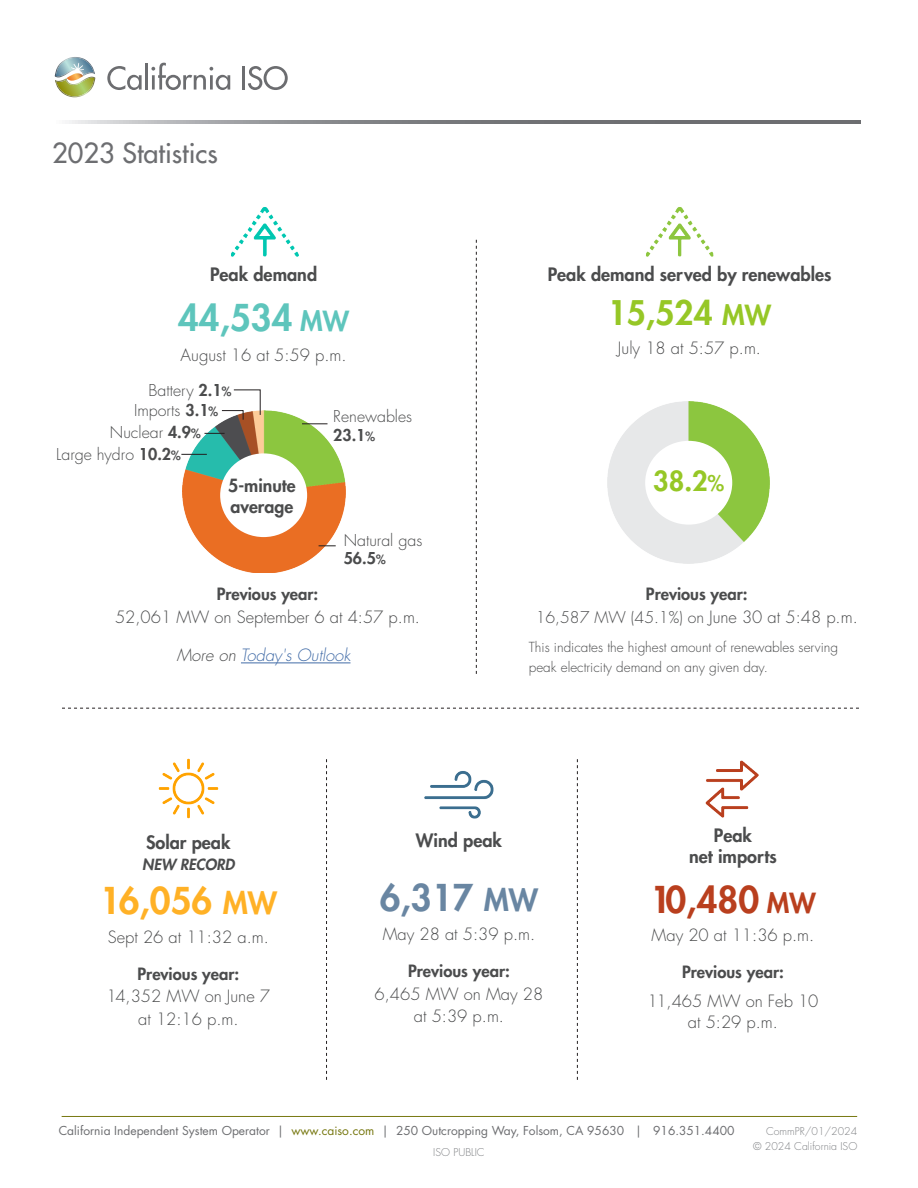
<style>
.page{position:relative;width:918px;height:1188px;background:#fff}
.page>*{position:absolute;margin:0;border:0;box-sizing:border-box;transform-origin:0 0}
.t1{font:800 36px "Futura Std";color:#5ec5bc}
.t2{font:800 36px "Futura Std";color:#b93f1e}
.t3{font:800 36px "Futura Std";color:#ffb126}
.t4{font:800 36px "Futura Std";color:#6986a2}
.t5{font:800 33px "Futura Std";color:#96c726}
.t6{font:500 27px "Futura Std";color:#6d6e71}
.t7{font:800 27px "Futura Std";color:#96c726}
.t8{font:800 18px/21px "Futura Std";color:#4b4c4d;text-align:center}
.t9{font:800 17.7px "Futura Std";color:#4b4c4d}
.t10{font:300 16.5px/22.5px "Futura Std";color:#4b4c4d;text-align:center}
.t11{font:800 16.5px "Futura Std";color:#4b4c4d}
.t12{font:italic 300 16.5px "Futura Std";color:#436da8}
.t13{font:300 15.9px/19px "Futura Std";color:#4b4c4d}
.t14{font:300 15.75px "Futura Std";color:#4b4c4d}
.t15{font:italic 800 15px "Futura Std";color:#4b4c4d}
.t16{font:300 13.5px/19.8px "Futura Std";color:#4b4c4d}
.t17{font:12px "Futura Std";color:#6c6d70}
.t18{font:300 10.5px/15px "Futura Std";color:#808285;text-align:right}
.s1{font-size:27px}
.s2{font-weight:800}
.s3{font-weight:800;font-size:12.45px}
.s4{font-size:21px}
.s5{color:#4b4c4d}
.s6{font-size:16.5px}
.s7{font-size:30px}
.s8{color:#777811}
</style>
<div class="page">
<hr style="left:62px;top:1116px;width:795px;height:1px;background:#777811">
<svg style="left:62px;top:708px;width:797px;height:1px"></svg>
<img style="left:424px;top:771px;width:70px;height:48px">
<svg style="left:476px;top:240px;width:1px;height:434px"></svg>
<svg style="left:326px;top:759px;width:1px;height:321px"></svg>
<svg style="left:577px;top:759px;width:1px;height:321px"></svg>
<img style="left:646px;top:207px;width:68px;height:50px">
<img style="left:608px;top:402px;width:162px;height:162px">
<div style="left:645px;top:441px;width:87px;height:84px;background:#fff;border-radius:50%"></div>
<img style="left:182px;top:410px;width:163px;height:163px">
<div style="left:220px;top:453px;width:87px;height:84px;background:#fff;border-radius:50%"></div>
<svg style="left:302px;top:423px;width:26px;height:1px"></svg>
<svg style="left:319px;top:545px;width:17px;height:1px"></svg>
<svg style="left:181px;top:454px;width:26px;height:1px"></svg>
<svg style="left:204px;top:433px;width:21px;height:1px"></svg>
<hr style="left:241px;top:662px;width:110px;height:1px;background:#436da8">
<img style="left:231px;top:207px;width:68px;height:50px">
<svg style="left:107px;top:66px;width:35px;height:24px"></svg>
<hr style="left:145px;top:63px;width:3px;height:27px;background:#6c6d70">
<svg style="left:151px;top:63px;width:79px;height:27px"></svg>
<hr style="left:242px;top:67px;width:3px;height:23px;background:#6c6d70">
<svg style="left:248px;top:66px;width:40px;height:24px"></svg>
<svg style="left:55px;top:57px;width:40px;height:40px"></svg>
<svg style="left:221px;top:389px;width:40px;height:32px"></svg>
<svg style="left:69px;top:120px;width:792px;height:4px;background:#87888b"></svg>
<img style="left:705px;top:760px;width:54px;height:58px">
<img style="left:158px;top:758px;width:61px;height:61px">
<p class="t6" style="left:52px;top:136px;width:167px">2023 Statistics</p>
<p class="t8" style="left:210px;top:264px;width:109px">Peak demand</p>
<p class="t1" style="left:178px;top:295px;width:173px">44,534 <span class="s1">MW</span></p>
<p class="t10" style="left:181px;top:344px;width:167px">August 16 at 5:59 p.m.</p>
<p class="t13" style="left:149px;top:381px;width:84px">Battery <span class="s2">2.1</span><span class="s3">%</span></p>
<p class="t13" style="left:134px;top:401px;width:86px">Imports <span class="s2">3.1</span><span class="s3">%</span></p>
<p class="t13" style="left:110px;top:423px;width:92px">Nuclear <span class="s2">4.9</span><span class="s3">%</span></p>
<p class="t13" style="left:56px;top:445px;width:126px">Large hydro <span class="s2">10.2</span><span class="s3">%</span></p>
<p class="t13" style="left:333px;top:407px;width:80px">Renewables<br><span class="s2">23.1</span><span class="s3">%</span></p>
<p class="t8" style="left:548px;top:264px;width:285px">Peak demand served by renewables</p>
<p class="t5" style="left:608px;top:292px;width:165px">15,524 <span class="s1">MW</span></p>
<p class="t10" style="left:618px;top:337px;width:145px">July 18 at 5:57 p.m.</p>
<p class="t9" style="left:228px;top:474px;width:69px">5-minute</p>
<p class="t7" style="left:653px;top:464px;width:72px">38.2<span class="s4">%</span></p>
<p class="t9" style="left:230px;top:495px;width:64px">average</p>
<p class="t13" style="left:344px;top:532px;width:80px;line-height:17.7px">Natural gas<br><span class="s2">56.5</span><span class="s3">%</span></p>
<p class="t11" style="left:217px;top:584px;width:103px">Previous year:</p>
<p class="t10" style="left:115px;top:606px;width:307px">52,061 MW on September 6 at 4:57 p.m.</p>
<p class="t12" style="left:177px;top:645px;width:175px"><span class="s5">More on</span> Today's Outlook</p>
<p class="t11" style="left:646px;top:584px;width:103px">Previous year:</p>
<p class="t14" style="left:536px;top:607px;width:324px">16,587 MW (45.1%) on <span class="s6">June 30 at 5:48 p.m.</span></p>
<p class="t16" style="left:529px;top:638px;width:311px">This indicates the highest amount of renewables serving peak electricity demand on any given day.</p>
<p class="t8" style="left:146px;top:832px;width:86px">Solar peak</p>
<p class="t15" style="left:142px;top:855px;width:94px">NEW RECORD</p>
<p class="t3" style="left:100px;top:878px;width:179px">16,056 <span class="s7">MW</span></p>
<p class="t10" style="left:108px;top:926px;width:163px">Sept 26 at 11:32 a.m.</p>
<p class="t11" style="left:138px;top:963px;width:103px">Previous year:</p>
<p class="t10" style="left:107px;top:985px;width:165px">14,352 MW on June 7 at 12:16 p.m.</p>
<p class="t8" style="left:416px;top:830px;width:88px">Wind peak</p>
<p class="t4" style="left:380px;top:875px;width:160px">6,317 <span class="s7">MW</span></p>
<p class="t10" style="left:383px;top:924px;width:154px">May 28 at 5:39 p.m.</p>
<p class="t11" style="left:408px;top:961px;width:103px">Previous year:</p>
<p class="t10" style="left:375px;top:983px;width:170px">6,465 MW on May 28 at 5:39 p.m.</p>
<p class="t8" style="left:689px;top:825px;width:89px">Peak<br>net imports</p>
<p class="t2" style="left:650px;top:877px;width:167px">10,480 <span class="s1">MW</span></p>
<p class="t10" style="left:652px;top:924px;width:164px">May 20 at 11:36 p.m.</p>
<p class="t11" style="left:682px;top:961px;width:103px">Previous year:</p>
<p class="t10" style="left:648px;top:991px;width:172px;line-height:21px">11,465 MW on Feb 10 at 5:29 p.m.</p>
<p class="t17" style="left:59px;top:1123px;width:677px">California Independent System Operator | <span class="s8">www.caiso.com</span> | 250 Outcropping Way, Folsom, CA 95630 | 916.351.4400</p>
<p class="t18" style="left:753px;top:1124px;width:106px">CommPR/01/2024<br>© 2024 California ISO</p>
<p class="t18" style="left:433px;top:1145px;width:53px">ISO PUBLIC</p>
</div>
